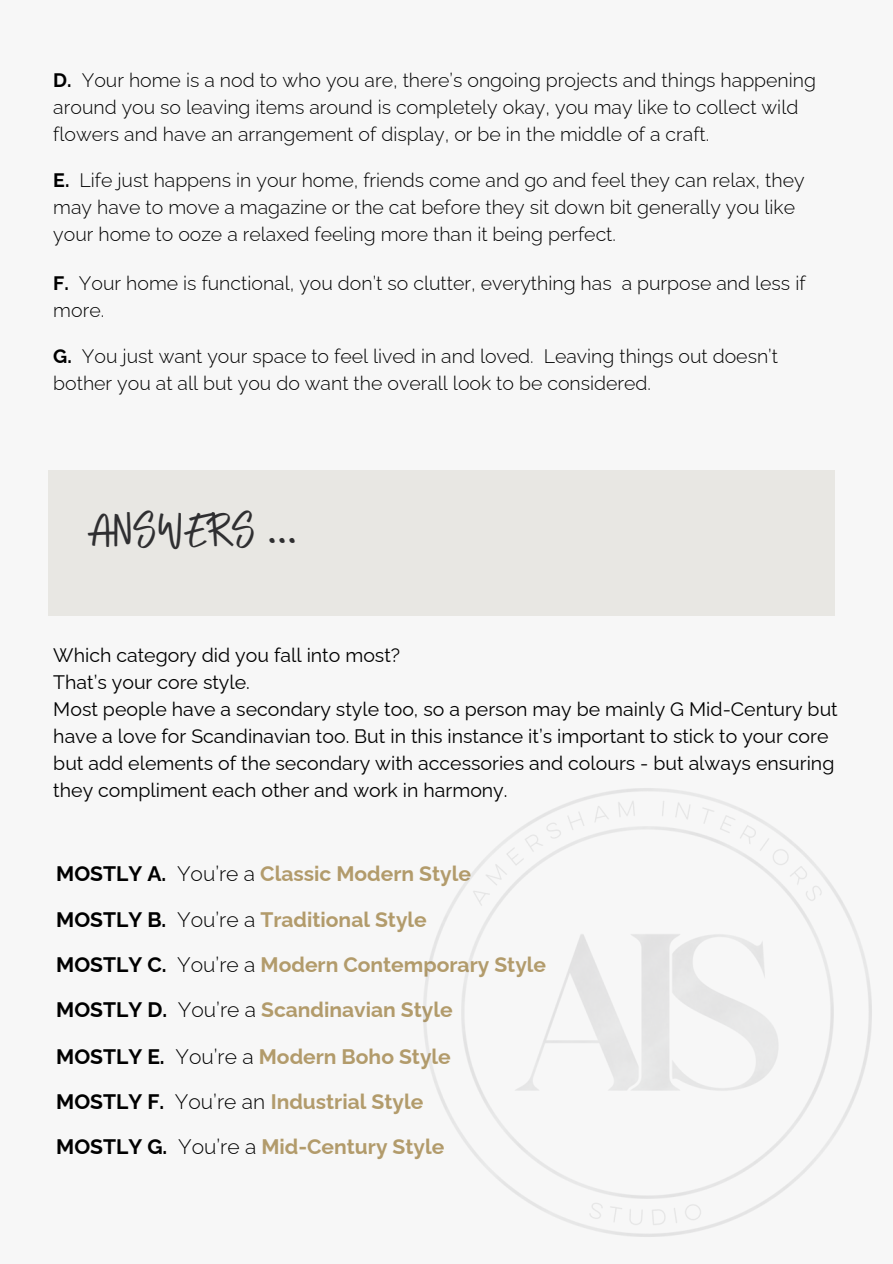
<style>
.page{position:relative;width:893px;height:1264px;background:#fff}
.page>*{position:absolute;margin:0;border:0;box-sizing:border-box;transform-origin:0 0}
.t1{font:48.75px "Indian";color:#2f2f31}
.t2{font:700 21px "Raleway";color:#b29b6b}
.t3{font:300 19.5px/27px "Raleway";color:#000}
.t4{font:19.5px/27px "Raleway";color:#000}
.s1{font-weight:700}
.s2{color:#000}
.s3{font-weight:300;color:#000}
</style>
<div class="page">
<div style="left:0;top:0;width:892px;height:1263px;background:#f7f7f7"></div>
<div style="left:48px;top:470px;width:786px;height:146px;background:#e8e7e3"></div>
<img style="left:423px;top:598px;width:449px;height:639px">
<p class="t3" style="left:53px;top:67px;width:764px"><span class="s1">D.</span> Your home is a nod to who you are, there’s ongoing projects and things happening around you so leaving items around is completely okay, you may like to collect wild flowers and have an arrangement of display, or be in the middle of a craft.</p>
<p class="t3" style="left:53px;top:167px;width:752px"><span class="s1">E.</span> Life just happens in your home, friends come and go and feel they can relax, they may have to move a magazine or the cat before they sit down bit generally you like your home to ooze a relaxed feeling more than it being perfect.</p>
<p class="t3" style="left:53px;top:270px;width:753px"><span class="s1">F.</span> Your home is functional, you don’t so clutter, everything has a purpose and less if more.</p>
<p class="t3" style="left:53px;top:342px;width:726px"><span class="s1">G.</span> You just want your space to feel lived in and loved. Leaving things out doesn’t bother you at all but you do want the overall look to be considered.</p>
<p class="t1" style="left:89px;top:506px;width:209px">ANSWERS ...</p>
<p class="t4" style="left:53px;top:641px;width:348px">Which category did you fall into most?</p>
<p class="t4" style="left:53px;top:668px;width:198px">That’s your core style.</p>
<p class="t4" style="left:53px;top:695px;width:785px">Most people have a secondary style too, so a person may be mainly G Mid-Century but have a love for Scandinavian too. But in this instance it’s important to stick to your core but add elements of the secondary with accessories and colours - but always ensuring they compliment each other and work in harmony.</p>
<h1 class="t2" style="left:56px;top:861px;width:416px"><span class="s2">MOSTLY A.</span> <span class="s3">You’re a</span> Classic Modern Style</h1>
<p class="t2" style="left:56px;top:906px;width:372px"><span class="s2">MOSTLY B.</span> <span class="s3">You’re a</span> Traditional Style</p>
<p class="t2" style="left:56px;top:952px;width:491px"><span class="s2">MOSTLY C.</span> <span class="s3">You’re a</span> Modern Contemporary Style</p>
<p class="t2" style="left:56px;top:997px;width:398px"><span class="s2">MOSTLY D.</span> <span class="s3">You’re a</span> Scandinavian Style</p>
<p class="t2" style="left:56px;top:1043px;width:396px"><span class="s2">MOSTLY E.</span> <span class="s3">You’re a</span> Modern Boho Style</p>
<p class="t2" style="left:56px;top:1089px;width:368px"><span class="s2">MOSTLY F.</span> <span class="s3">You’re an</span> Industrial Style</p>
<p class="t2" style="left:56px;top:1134px;width:389px"><span class="s2">MOSTLY G.</span> <span class="s3">You’re a</span> Mid-Century Style</p>
</div>
